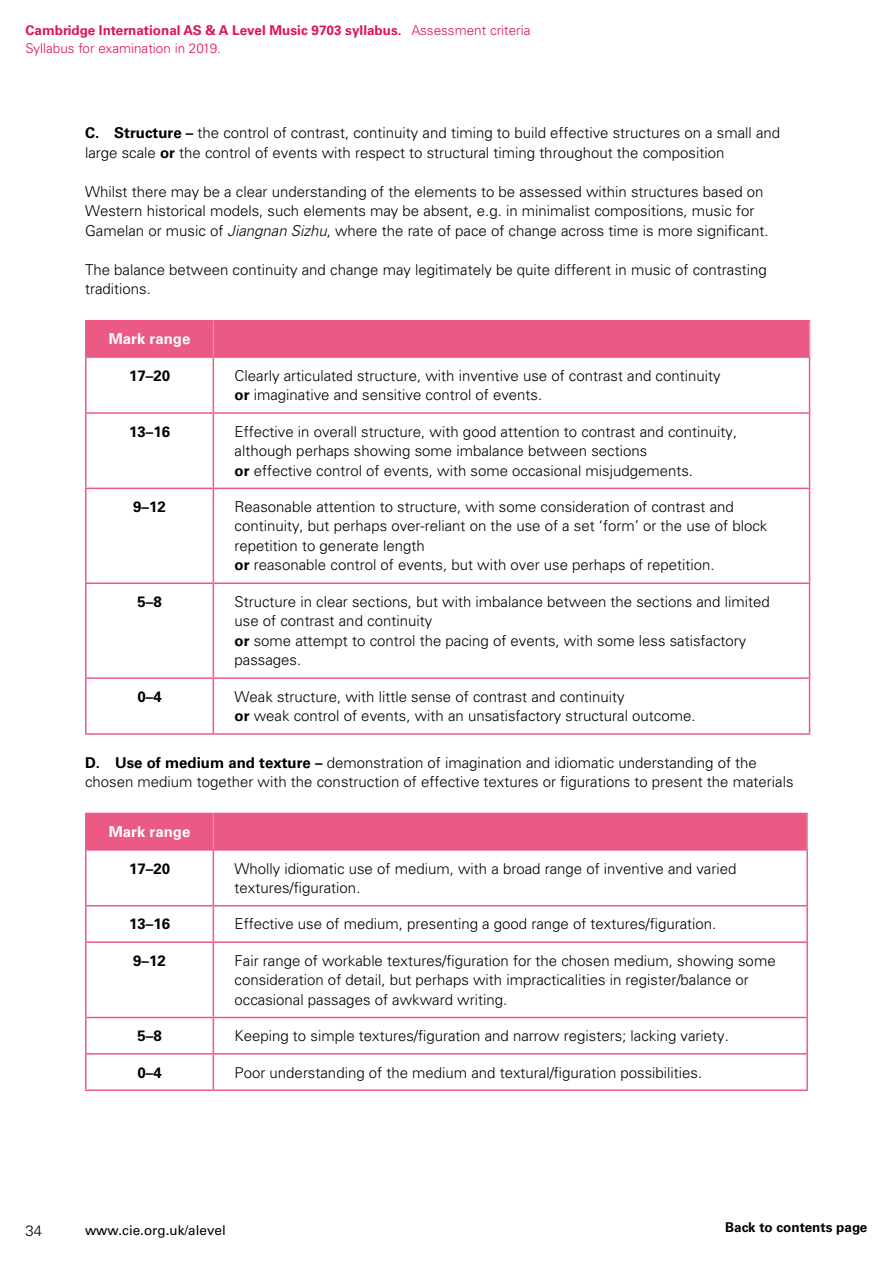
<style>
.page{position:relative;width:893px;height:1263px;background:#fff}
.page>*{position:absolute;margin:0;border:0;box-sizing:border-box;transform-origin:0 0}
.t1{font:300 15px/19.5px "Univers LT Std";color:#000}
.t2{font:700 15px "Univers LT Std";color:#000}
.t3{font:700 15px "Univers LT Std";color:#fff}
.t4{font:700 13.5px/18px "Univers LT Std";color:#e1134f}
.t5{font:13.5px "Univers LT Std";color:#000}
.t6{font:700 13.5px "Univers LT Std";color:#000}
.s1{font-weight:300}
.s2{font-weight:700}
.s3{font-style:italic}
</style>
<div class="page">
<div style="left:87px;top:321px;width:722px;height:35px;background:#ea5a84"></div>
<hr style="left:85px;top:320px;width:128px;height:1px;background:#ea5a84">
<hr style="left:85px;top:321px;width:2px;height:35px;background:#ea5a84">
<hr style="left:213px;top:320px;width:597px;height:1px;background:#ea5a84">
<hr style="left:809px;top:321px;width:1px;height:35px;background:#f089a7">
<hr style="left:213px;top:321px;width:1px;height:35px;background:#f089a7">
<hr style="left:85px;top:356px;width:128px;height:2px;background:#ea5a84">
<hr style="left:85px;top:358px;width:2px;height:54px;background:#ea5a84">
<hr style="left:213px;top:356px;width:597px;height:2px;background:#ea5a84">
<hr style="left:809px;top:358px;width:1px;height:54px;background:#ea5a84">
<hr style="left:85px;top:414px;width:2px;height:74px;background:#ea5a84">
<hr style="left:809px;top:414px;width:1px;height:74px;background:#ea5a84">
<hr style="left:85px;top:489px;width:2px;height:93px;background:#ea5a84">
<hr style="left:809px;top:489px;width:1px;height:93px;background:#ea5a84">
<hr style="left:85px;top:584px;width:2px;height:93px;background:#ea5a84">
<hr style="left:809px;top:584px;width:1px;height:93px;background:#ea5a84">
<hr style="left:85px;top:679px;width:2px;height:54px;background:#ea5a84">
<hr style="left:809px;top:679px;width:1px;height:54px;background:#ea5a84">
<hr style="left:85px;top:733px;width:128px;height:2px;background:#ea5a84">
<hr style="left:213px;top:733px;width:597px;height:2px;background:#ea5a84">
<hr style="left:213px;top:358px;width:1px;height:54px;background:#ea5a84">
<hr style="left:85px;top:412px;width:128px;height:2px;background:#ea5a84">
<hr style="left:213px;top:412px;width:597px;height:2px;background:#ea5a84">
<hr style="left:213px;top:414px;width:1px;height:74px;background:#ea5a84">
<hr style="left:85px;top:488px;width:128px;height:1px;background:#ea5a84">
<hr style="left:213px;top:488px;width:597px;height:1px;background:#ea5a84">
<hr style="left:213px;top:489px;width:1px;height:93px;background:#ea5a84">
<hr style="left:85px;top:582px;width:128px;height:2px;background:#ea5a84">
<hr style="left:213px;top:582px;width:597px;height:2px;background:#ea5a84">
<hr style="left:213px;top:584px;width:1px;height:93px;background:#ea5a84">
<hr style="left:85px;top:677px;width:128px;height:2px;background:#ea5a84">
<hr style="left:213px;top:677px;width:597px;height:2px;background:#ea5a84">
<hr style="left:213px;top:679px;width:1px;height:54px;background:#ea5a84">
<div style="left:87px;top:814px;width:719px;height:35px;background:#ea5a84"></div>
<hr style="left:85px;top:813px;width:128px;height:1px;background:#ea5a84">
<hr style="left:85px;top:814px;width:2px;height:35px;background:#ea5a84">
<hr style="left:213px;top:813px;width:595px;height:1px;background:#ea5a84">
<hr style="left:806px;top:814px;width:2px;height:35px;background:#f089a7">
<hr style="left:213px;top:814px;width:1px;height:35px;background:#f089a7">
<hr style="left:85px;top:849px;width:128px;height:2px;background:#ea5a84">
<hr style="left:85px;top:851px;width:2px;height:54px;background:#ea5a84">
<hr style="left:213px;top:849px;width:595px;height:2px;background:#ea5a84">
<hr style="left:806px;top:851px;width:2px;height:54px;background:#ea5a84">
<hr style="left:85px;top:906px;width:2px;height:35px;background:#ea5a84">
<hr style="left:806px;top:906px;width:2px;height:35px;background:#ea5a84">
<hr style="left:85px;top:943px;width:2px;height:74px;background:#ea5a84">
<hr style="left:806px;top:943px;width:2px;height:74px;background:#ea5a84">
<hr style="left:85px;top:1018px;width:2px;height:35px;background:#ea5a84">
<hr style="left:806px;top:1018px;width:2px;height:35px;background:#ea5a84">
<hr style="left:85px;top:1055px;width:2px;height:34px;background:#ea5a84">
<hr style="left:806px;top:1055px;width:2px;height:34px;background:#ea5a84">
<hr style="left:85px;top:1089px;width:128px;height:2px;background:#ea5a84">
<hr style="left:213px;top:1089px;width:595px;height:2px;background:#ea5a84">
<hr style="left:213px;top:851px;width:1px;height:54px;background:#ea5a84">
<hr style="left:85px;top:905px;width:128px;height:1px;background:#ea5a84">
<hr style="left:213px;top:905px;width:595px;height:1px;background:#ea5a84">
<hr style="left:213px;top:906px;width:1px;height:35px;background:#ea5a84">
<hr style="left:85px;top:941px;width:128px;height:2px;background:#ea5a84">
<hr style="left:213px;top:941px;width:595px;height:2px;background:#ea5a84">
<hr style="left:213px;top:943px;width:1px;height:74px;background:#ea5a84">
<hr style="left:85px;top:1017px;width:128px;height:1px;background:#ea5a84">
<hr style="left:213px;top:1017px;width:595px;height:1px;background:#ea5a84">
<hr style="left:213px;top:1018px;width:1px;height:35px;background:#ea5a84">
<hr style="left:85px;top:1053px;width:128px;height:2px;background:#ea5a84">
<hr style="left:213px;top:1053px;width:595px;height:2px;background:#ea5a84">
<hr style="left:213px;top:1055px;width:1px;height:34px;background:#ea5a84">
<p class="t4" style="left:26px;top:22px;width:506px">Cambridge International AS &amp; A Level Music 9703 syllabus. <span class="s1">Assessment criteria<br>Syllabus for examination in 2019.</span></p>
<p class="t1" style="left:85px;top:123px;width:697px"><span class="s2">C. Structure –</span> the control of contrast, continuity and timing to build effective structures on a small and large scale <span class="s2">or</span> the control of events with respect to structural timing throughout the composition</p>
<p class="t1" style="left:85px;top:182px;width:685px">Whilst there may be a clear understanding of the elements to be assessed within structures based on<br>Western historical models, such elements may be absent, e.g. in minimalist compositions, music for<br>Gamelan or music of <span class="s3">Jiangnan Sizhu</span>, where the rate of pace of change across time is more significant.</p>
<p class="t1" style="left:85px;top:260px;width:683px">The balance between continuity and change may legitimately be quite different in music of contrasting traditions.</p>
<p class="t3" style="left:109px;top:330px;width:83px">Mark range</p>
<p class="t2" style="left:129px;top:367px;width:42px">17–20</p>
<p class="t1" style="left:235px;top:366px;width:487px">Clearly articulated structure, with inventive use of contrast and continuity <span class="s2">or</span> imaginative and sensitive control of events.</p>
<p class="t2" style="left:129px;top:422px;width:42px">13–16</p>
<p class="t1" style="left:235px;top:421px;width:504px">Effective in overall structure, with good attention to contrast and continuity, although perhaps showing some imbalance between sections<br><span class="s2">or</span> effective control of events, with some occasional misjudgements.</p>
<p class="t2" style="left:133px;top:498px;width:34px">9–12</p>
<p class="t1" style="left:235px;top:497px;width:534px">Reasonable attention to structure, with some consideration of contrast and continuity, but perhaps over-reliant on the use of a set ‘form’ or the use of block repetition to generate length<br><span class="s2">or</span> reasonable control of events, but with over use perhaps of repetition.</p>
<p class="t2" style="left:137px;top:593px;width:26px">5–8</p>
<p class="t1" style="left:235px;top:592px;width:537px">Structure in clear sections, but with imbalance between the sections and limited use of contrast and continuity<br><span class="s2">or</span> some attempt to control the pacing of events, with some less satisfactory passages.</p>
<p class="t2" style="left:137px;top:688px;width:26px">0–4</p>
<p class="t1" style="left:235px;top:687px;width:462px">Weak structure, with little sense of contrast and continuity<br><span class="s2">or</span> weak control of events, with an unsatisfactory structural outcome.</p>
<p class="t1" style="left:85px;top:753px;width:710px"><span class="s2">D. Use of medium and texture –</span> demonstration of imagination and idiomatic understanding of the chosen medium together with the construction of effective textures or figurations to present the materials</p>
<p class="t3" style="left:109px;top:823px;width:83px">Mark range</p>
<p class="t2" style="left:129px;top:859px;width:42px">17–20</p>
<p class="t1" style="left:235px;top:858px;width:503px">Wholly idiomatic use of medium, with a broad range of inventive and varied textures/figuration.</p>
<p class="t2" style="left:129px;top:915px;width:42px">13–16</p>
<p class="t1" style="left:235px;top:914px;width:483px">Effective use of medium, presenting a good range of textures/figuration.</p>
<p class="t2" style="left:133px;top:952px;width:34px">9–12</p>
<p class="t1" style="left:235px;top:951px;width:543px">Fair range of workable textures/figuration for the chosen medium, showing some consideration of detail, but perhaps with impracticalities in register/balance or occasional passages of awkward writing.</p>
<p class="t2" style="left:137px;top:1027px;width:26px">5–8</p>
<p class="t1" style="left:235px;top:1026px;width:496px">Keeping to simple textures/figuration and narrow registers; lacking variety.</p>
<p class="t2" style="left:137px;top:1063px;width:26px">0–4</p>
<p class="t1" style="left:235px;top:1062px;width:469px">Poor understanding of the medium and textural/figuration possibilities.</p>
<p class="t1" style="left:26px;top:1220px;width:18px">34</p>
<p class="t5" style="left:85px;top:1222px;width:142px">www.cie.org.uk/alevel</p>
<p class="t6" style="left:725px;top:1219px;width:144px">Back to contents page</p>
</div>
